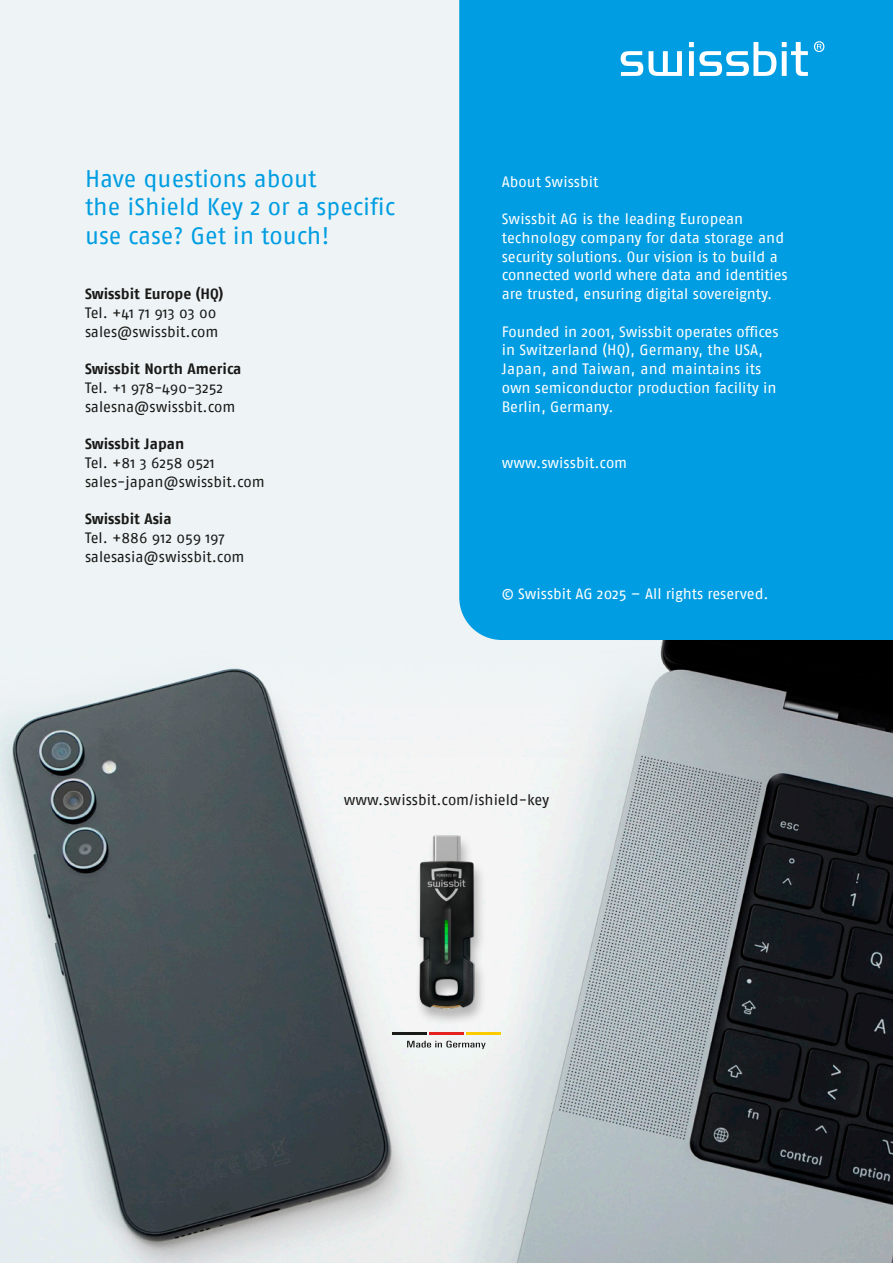
<style>
.page{position:relative;width:893px;height:1263px;background:#eef4f5}
.page>*{position:absolute;margin:0;border:0;box-sizing:border-box;transform-origin:0 0}
.t1{font:24px/28.8px "Fago No";color:#009de2}
.t2{font:15px/18.8px "Fago No";color:#fff}
.t3{font:15px/18.8px "Fago No";color:#191918}
.t4{font:700 15px "Fago No";color:#191918}
</style>
<div class="page">
<img style="left:0;top:640px;width:893px;height:623px">
<div style="left:414px;top:835px;width:73px;height:191px;background:#191918;opacity:.3"></div>
<img style="left:381px;top:819px;width:131px;height:196px">
<div style="left:459px;top:0;width:434px;height:640px;background:#009de2"></div>
<svg style="left:407px;top:1041px;width:79px;height:8px"></svg>
<hr style="left:392px;top:1032px;width:35px;height:3px;background:#191918">
<hr style="left:429px;top:1032px;width:35px;height:3px;background:#e4221f">
<hr style="left:466px;top:1032px;width:35px;height:3px;background:#fdcb00">
<svg style="left:782px;top:42px;width:26px;height:34px"></svg>
<svg style="left:649px;top:51px;width:33px;height:25px"></svg>
<svg style="left:689px;top:42px;width:87px;height:34px;background:#60c2ec"></svg>
<svg style="left:621px;top:51px;width:22px;height:25px"></svg>
<svg style="left:814px;top:41px;width:10px;height:11px"></svg>
<h1 class="t1" style="left:85px;top:164px;width:312px">Have questions about<br>the iShield Key 2 or a specific use case? Get in touch!</h1>
<p class="t4" style="left:85px;top:285px;width:140px">Swissbit Europe (HQ)</p>
<p class="t3" style="left:85px;top:303px;width:135px">Tel. +41 71 913 03 00 sales@swissbit.com</p>
<p class="t4" style="left:85px;top:360px;width:158px">Swissbit North America</p>
<p class="t3" style="left:85px;top:378px;width:152px">Tel. +1 978-490-3252 salesna@swissbit.com</p>
<p class="t4" style="left:85px;top:435px;width:101px">Swissbit Japan</p>
<p class="t3" style="left:85px;top:453px;width:181px">Tel. +81 3 6258 0521 sales-japan@swissbit.com</p>
<p class="t4" style="left:85px;top:510px;width:88px">Swissbit Asia</p>
<p class="t3" style="left:85px;top:528px;width:161px">Tel. +886 912 059 197 salesasia@swissbit.com</p>
<p class="t2" style="left:502px;top:172px;width:98px">About Swissbit</p>
<p class="t2" style="left:502px;top:209px;width:287px">Swissbit AG is the leading European technology company for data storage and security solutions. Our vision is to build a connected world where data and identities are trusted, ensuring digital sovereignty.</p>
<p class="t2" style="left:502px;top:322px;width:278px">Founded in 2001, Swissbit operates offices in Switzerland (HQ), Germany, the USA, Japan, and Taiwan, and maintains its own semiconductor production facility in Berlin, Germany.</p>
<p class="t2" style="left:502px;top:453px;width:127px">www.swissbit.com</p>
<p class="t2" style="left:502px;top:584px;width:268px">© Swissbit AG 2025 – All rights reserved.</p>
<p class="t3" style="left:344px;top:791px;width:207px">www.swissbit.com/ishield-key</p>
</div>
